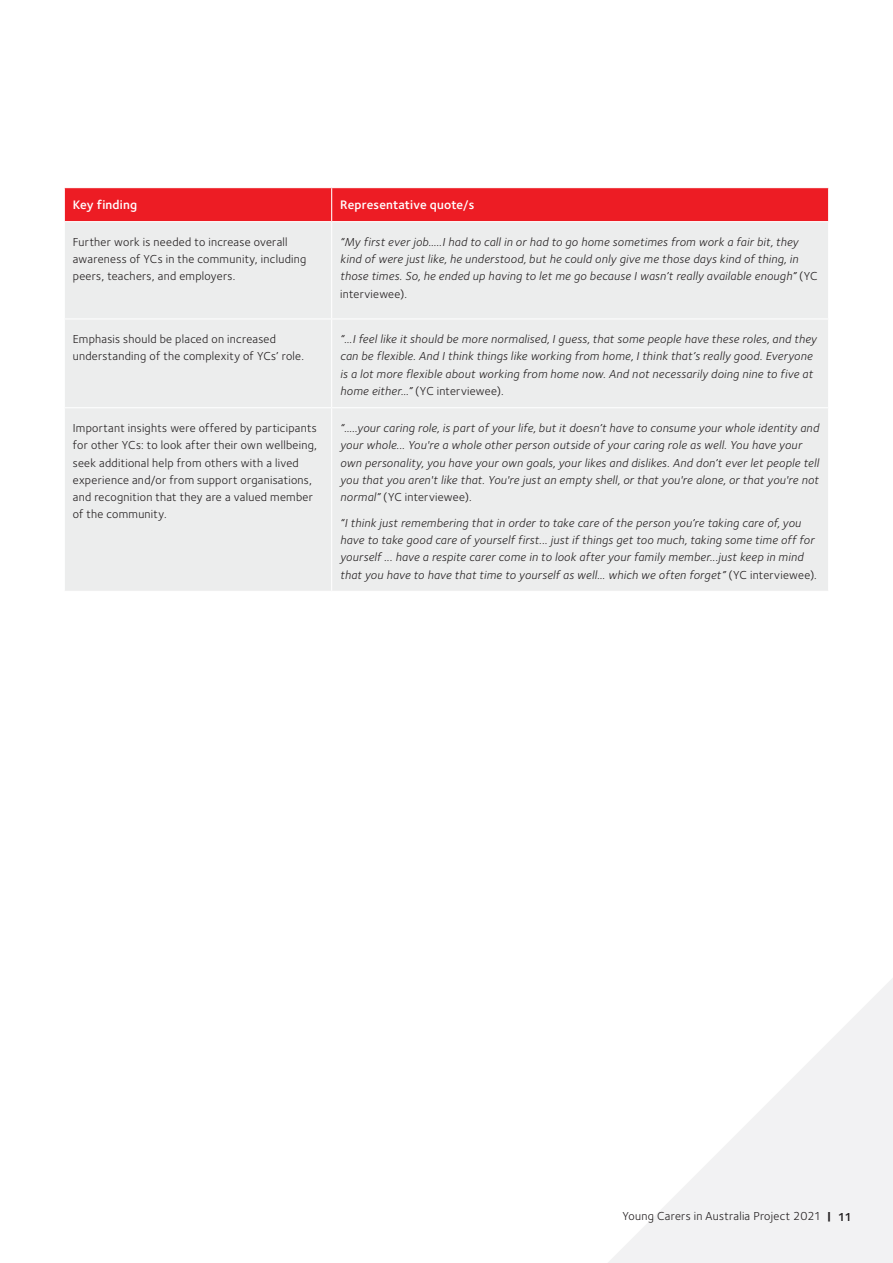
<style>
.page{position:relative;width:893px;height:1263px;background:#fff}
.page>*{position:absolute;margin:0;border:0;box-sizing:border-box;transform-origin:0 0}
.Table_header__white{font:600 12.75px "Foundry Sterling";letter-spacing:.015em;color:#fff}
.table_body__no_dots{font:italic 12px/17.2px "Foundry Sterling";letter-spacing:.02em;color:#231f20}
.table_body__no_dots-2{font:12px/17.2px "Foundry Sterling";letter-spacing:.025em;color:#231f20}
.s1{font-style:normal}
.s2{font-weight:700}
.s3{font-weight:600}
</style>
<div class="page">
<svg style="left:608px;top:978px;width:285px;height:285px"></svg>
<div style="left:65px;top:188px;width:763px;height:33px;background:#ed1c24"></div>
<div style="left:65px;top:222px;width:763px;height:369px;background:#eceded"></div>
<hr style="left:331px;top:188px;width:1px;height:33px;background:#fff">
<hr style="left:331px;top:222px;width:1px;height:96px;background:#fff">
<hr style="left:64px;top:318px;width:268px;height:1px;background:#fff">
<hr style="left:332px;top:318px;width:497px;height:1px;background:#fff">
<hr style="left:331px;top:319px;width:1px;height:88px;background:#fff">
<hr style="left:64px;top:407px;width:268px;height:1px;background:#fff">
<hr style="left:332px;top:407px;width:497px;height:1px;background:#fff">
<hr style="left:331px;top:408px;width:1px;height:183px;background:#fff">
<p class="Table_header__white" style="left:73px;top:197px;width:66px">Key finding</p>
<p class="Table_header__white" style="left:340px;top:197px;width:136px">Representative quote/s</p>
<p class="table_body__no_dots-2" style="left:73px;top:233px;width:235px">Further work is needed to increase overall awareness of YCs in the community, including peers, teachers, and employers.</p>
<p class="table_body__no_dots" style="left:340px;top:233px;width:479px">“My first ever job…..I had to call in or had to go home sometimes from work a fair bit, they kind of were just like, he understood, but he could only give me those days kind of thing, in those times. So, he ended up having to let me go because I wasn’t really available enough” <span class="s1">(YC interviewee).</span></p>
<p class="table_body__no_dots-2" style="left:73px;top:331px;width:233px">Emphasis should be placed on increased understanding of the complexity of YCs’ role.</p>
<p class="table_body__no_dots" style="left:340px;top:330px;width:478px">“…I feel like it should be more normalised, I guess, that some people have these roles, and they can be flexible. And I think things like working from home, I think that’s really good. Everyone is a lot more flexible about working from home now. And not necessarily doing nine to five at home either…” <span class="s1">(YC interviewee).</span></p>
<p class="table_body__no_dots-2" style="left:73px;top:419px;width:246px">Important insights were offered by participants for other YCs: to look after their own wellbeing, seek additional help from others with a lived experience and/or from support organisations, and recognition that they are a valued member of the community.</p>
<p class="table_body__no_dots" style="left:340px;top:419px;width:480px">“…..your caring role, is part of your life, but it doesn’t have to consume your whole identity and your whole... You're a whole other person outside of your caring role as well. You have your own personality, you have your own goals, your likes and dislikes. And don’t ever let people tell you that you aren't like that. You're just an empty shell, or that you're alone, or that you're not normal” <span class="s1">(YC interviewee).</span></p>
<p class="table_body__no_dots" style="left:340px;top:514px;width:478px">“I think just remembering that in order to take care of the person you’re taking care of, you have to take good care of yourself first... just if things get too much, taking some time off for yourself ... have a respite carer come in to look after your family member...just keep in mind that you have to have that time to yourself as well… which we often forget” <span class="s1">(YC interviewee).</span></p>
<p class="table_body__no_dots-2" style="left:622px;top:1208px;width:231px">Young Carers in Australia Project 2021 <span class="s2">|</span> <span class="s3">11</span></p>
</div>
